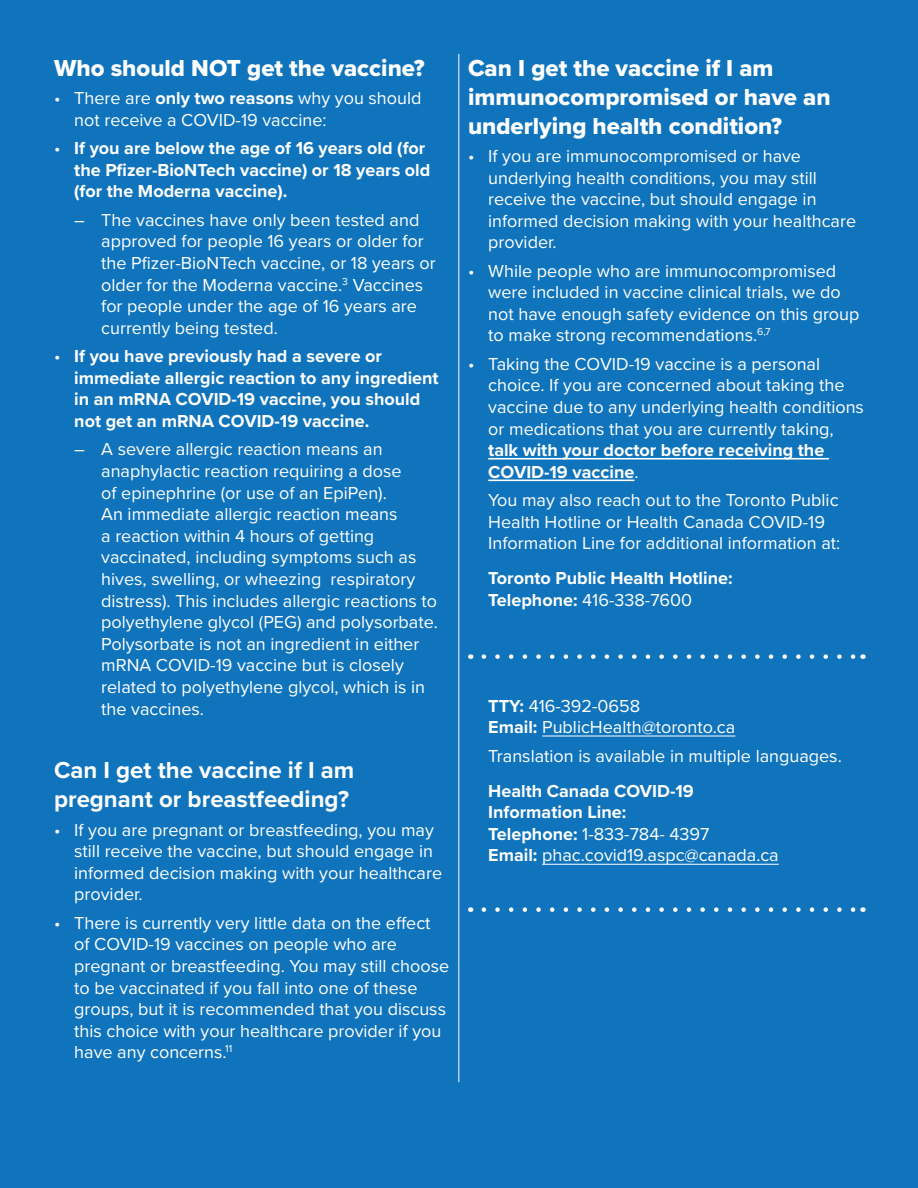
<style>
.page{position:relative;width:918px;height:1188px;background:#1074bc}
.page>*{position:absolute;margin:0;border:0;box-sizing:border-box;transform-origin:0 0}
.Header_2{font:24px/28.8px "Proxima Nova Extrabld";color:#fff}
.Header_2-2{font:700 24px/28.8px "Proxima Nova";color:#fff}
.Paragraph{font:18px/21.6px "Proxima Nova";color:#fff}
.Paragraph-2{font:700 18px/21.6px "Proxima Nova";color:#fff}
.s1{font-weight:700}
.s2{font-weight:400}
</style>
<div class="page">
<hr style="left:488px;top:458px;width:341px;height:2px;background:#fff">
<hr style="left:488px;top:480px;width:146px;height:1px;background:#fff">
<hr style="left:542px;top:736px;width:193px;height:1px;background:#fff">
<hr style="left:542px;top:864px;width:237px;height:1px;background:#fff">
<svg style="left:484px;top:654px;width:372px;height:5px"></svg>
<svg style="left:484px;top:907px;width:372px;height:5px"></svg>
<hr style="left:459px;top:54px;width:1px;height:1028px;background:#fff">
<p class="Header_2" style="left:54px;top:53px;width:372px">Who should NOT get the vaccine?</p>
<p class="Paragraph" style="left:74px;top:87px;width:349px;text-indent:-20px">• There are <span class="s1">only two reasons</span> why you should not receive a COVID-19 vaccine:</p>
<p class="Paragraph-2" style="left:74px;top:137px;width:358px;text-indent:-20px"><span class="s2">•</span> If you are below the age of 16 years old (for the Pfizer-BioNTech vaccine) or 18 years old (for the Moderna vaccine).</p>
<p class="Paragraph" style="left:101px;top:208px;width:336px;text-indent:-27px">― The vaccines have only been tested and approved for people 16 years or older for the Pfizer-BioNTech vaccine, or 18 years or older for the Moderna vaccine.<sup>3</sup> Vaccines for people under the age of 16 years are currently being tested.</p>
<p class="Paragraph-2" style="left:74px;top:345px;width:366px;text-indent:-20px"><span class="s2">•</span> If you have previously had a severe or immediate allergic reaction to any ingredient in an mRNA COVID-19 vaccine, you should not get an mRNA COVID-19 vaccine.</p>
<p class="Paragraph" style="left:101px;top:438px;width:338px;text-indent:-27px">― A severe allergic reaction means an anaphylactic reaction requiring a dose<br>of epinephrine (or use of an EpiPen).<br>An immediate allergic reaction means<br>a reaction within 4 hours of getting vaccinated, including symptoms such as hives, swelling, or wheezing respiratory distress). This includes allergic reactions to polyethylene glycol (PEG) and polysorbate.<br>Polysorbate is not an ingredient in either mRNA COVID-19 vaccine but is closely related to polyethylene glycol, which is in the vaccines.</p>
<p class="Header_2-2" style="left:54px;top:755px;width:302px">Can I get the vaccine if I am pregnant or breastfeeding?</p>
<p class="Paragraph" style="left:74px;top:818px;width:369px;text-indent:-20px">• If you are pregnant or breastfeeding, you may still receive the vaccine, but should engage in informed decision making with your healthcare provider.</p>
<p class="Paragraph" style="left:74px;top:911px;width:376px;text-indent:-20px">• There is currently very little data on the effect of COVID-19 vaccines on people who are pregnant or breastfeeding. You may still choose to be vaccinated if you fall into one of these groups, but it is recommended that you discuss this choice with your healthcare provider if you have any concerns.<sup>11</sup></p>
<p class="Header_2" style="left:468px;top:53px;width:364px">Can I get the vaccine if I am immunocompromised or have an underlying health condition?</p>
<p class="Paragraph" style="left:488px;top:144px;width:369px;text-indent:-20px">• If you are immunocompromised or have underlying health conditions, you may still receive the vaccine, but should engage in informed decision making with your healthcare provider.</p>
<p class="Paragraph" style="left:488px;top:259px;width:373px;text-indent:-20px">• While people who are immunocompromised were included in vaccine clinical trials, we do not have enough safety evidence on this group to make strong recommendations.<sup>6,7</sup></p>
<p class="Paragraph" style="left:488px;top:352px;width:377px;text-indent:-20px">• Taking the COVID-19 vaccine is a personal choice. If you are concerned about taking the vaccine due to any underlying health conditions or medications that you are currently taking, <span class="s1">talk with your doctor before receiving the COVID-19 vaccine</span>.</p>
<p class="Paragraph" style="left:488px;top:489px;width:354px">You may also reach out to the Toronto Public<br>Health Hotline or Health Canada COVID-19<br>Information Line for additional information at:</p>
<p class="Paragraph-2" style="left:488px;top:567px;width:246px">Toronto Public Health Hotline:</p>
<p class="Paragraph" style="left:488px;top:588px;width:206px"><span class="s1">Telephone:</span> 416-338-7600</p>
<p class="Paragraph" style="left:488px;top:694px;width:154px"><span class="s1">TTY:</span> 416-392-0658</p>
<p class="Paragraph" style="left:488px;top:716px;width:249px"><span class="s1">Email:</span> PublicHealth@toronto.ca</p>
<p class="Paragraph" style="left:488px;top:744px;width:355px">Translation is available in multiple languages.</p>
<p class="Paragraph-2" style="left:488px;top:779px;width:207px">Health Canada COVID-19<br>Information Line:</p>
<p class="Paragraph" style="left:488px;top:822px;width:223px"><span class="s1">Telephone:</span> 1-833-784- 4397</p>
<p class="Paragraph" style="left:488px;top:844px;width:292px"><span class="s1">Email:</span> phac.covid19.aspc@canada.ca</p>
</div>
